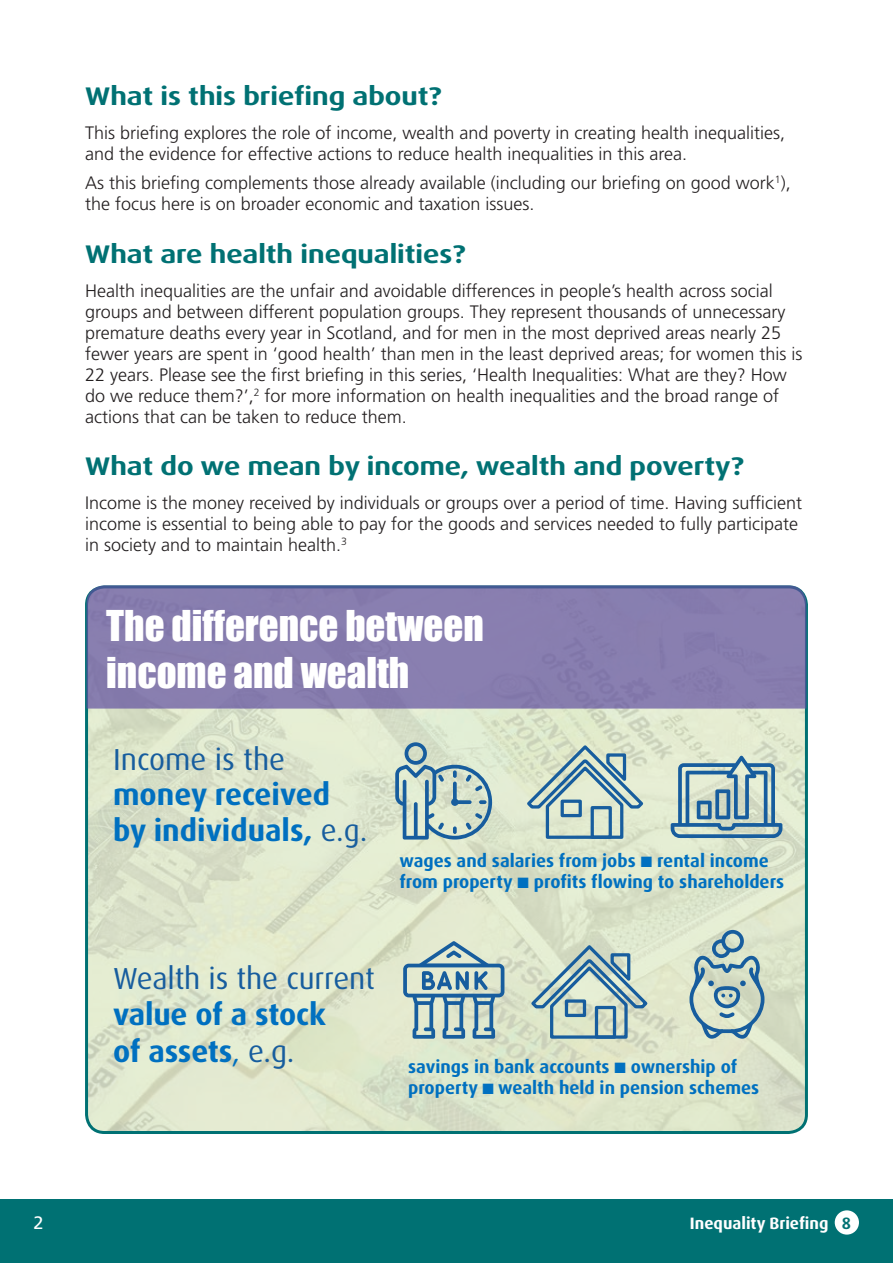
<style>
.page{position:relative;width:893px;height:1263px;background:#fff}
.page>*{position:absolute;margin:0;border:0;box-sizing:border-box;transform-origin:0 0}
.t1{font:39px/46.8px "Impact";color:#fff}
.t2{font:700 30.45px/36.5px "Dax OT";letter-spacing:-.005em;color:#0070c0}
.t3{font:30.45px "Dax OT";letter-spacing:-.005em;color:#175d9e}
.A_head{font:700 expanded 25.5px "Dax OT";color:#007173}
.Body_text{font:300 18px/21px "Frutiger LT Std";color:#231f20}
.t4{font:700 18px/21px "Dax OT";color:#0070c0}
.t5{font:18px "Frutiger LT Std";color:#fff}
.t6{font:700 16.5px "Dax OT";color:#fff}
.s1{font-weight:400;color:#175d9e}
.s2{font-weight:400}
.s3{color:#007173}
</style>
<div class="page">
<div style="left:0;top:1199px;width:893px;height:64px;background:#007173"></div>
<div style="left:835px;top:1210px;width:24px;height:24px;background:#fff;border-radius:50%"></div>
<img style="left:89px;top:708px;width:717px;height:424px">
<div style="left:87px;top:585px;width:719px;height:123px;background:#887eaf"></div>
<svg style="left:403px;top:941px;width:101px;height:98px;background:#9eb9bd"></svg>
<svg style="left:689px;top:930px;width:75px;height:109px;background:#acc2be"></svg>
<svg style="left:395px;top:742px;width:97px;height:97px;background:#acc4c1"></svg>
<svg style="left:671px;top:756px;width:111px;height:82px;background:#97b5bb"></svg>
<svg style="left:524px;top:742px;width:122px;height:98px;background:#bccfc4"></svg>
<div style="left:591px;top:806px;width:21px;height:33px;border:3px solid #175d9e"></div>
<div style="left:561px;top:799px;width:21px;height:18px;border:3px solid #175d9e"></div>
<svg style="left:528px;top:942px;width:122px;height:98px;background:#b9cbc1"></svg>
<div style="left:595px;top:1006px;width:21px;height:33px;border:3px solid #175d9e"></div>
<div style="left:565px;top:999px;width:21px;height:18px;border:3px solid #175d9e"></div>
<h2 class="A_head" style="left:85px;top:80px;width:358px">What is this briefing about?</h2>
<p class="Body_text" style="left:85px;top:122px;width:702px">This briefing explores the role of income, wealth and poverty in creating health inequalities, and the evidence for effective actions to reduce health inequalities in this area.</p>
<p class="Body_text" style="left:85px;top:173px;width:707px">As this briefing complements those already available (including our briefing on good work<sup>1</sup>), the focus here is on broader economic and taxation issues.</p>
<h2 class="A_head" style="left:85px;top:238px;width:382px">What are health inequalities?</h2>
<p class="Body_text" style="left:85px;top:280px;width:719px">Health inequalities are the unfair and avoidable differences in people’s health across social groups and between different population groups. They represent thousands of unnecessary premature deaths every year in Scotland, and for men in the most deprived areas nearly 25 fewer years are spent in ‘good health’ than men in the least deprived areas; for women this is 22 years. Please see the first briefing in this series, ‘Health Inequalities: What are they? How do we reduce them?’,<sup>2</sup> for more information on health inequalities and the broad range of actions that can be taken to reduce them.</p>
<h2 class="A_head" style="left:85px;top:450px;width:660px">What do we mean by income, wealth and poverty?</h2>
<p class="Body_text" style="left:85px;top:492px;width:719px">Income is the money received by individuals or groups over a period of time. Having sufficient income is essential to being able to pay for the goods and services needed to fully participate in society and to maintain health.<sup>3</sup></p>
<h1 class="t1" style="left:106px;top:601px;width:379px">The difference between income and wealth</h1>
<h2 class="t3" style="left:113px;top:740px;width:174px">Income is the</h2>
<h2 class="t2" style="left:113px;top:777px;width:256px;line-height:35.4px">money received by individuals, <span class="s1">e.g.</span></h2>
<p class="t4" style="left:399px;top:851px;width:386px">wages and salaries from jobs ■ rental income from property ■ profits flowing to shareholders</p>
<h2 class="t3" style="left:113px;top:959px;width:263px">Wealth is the current</h2>
<h2 class="t2" style="left:113px;top:997px;width:215px">value of a stock of assets<span class="s2">,</span> <span class="s1">e.g.</span></h2>
<p class="t4" style="left:408px;top:1057px;width:353px">savings in bank accounts ■ ownership of property ■ wealth held in pension schemes</p>
<p class="t5" style="left:33px;top:1212px;width:12px">2</p>
<p class="t6" style="left:690px;top:1212px;width:163px">Inequality Briefing <span class="s3">8</span></p>
</div>
